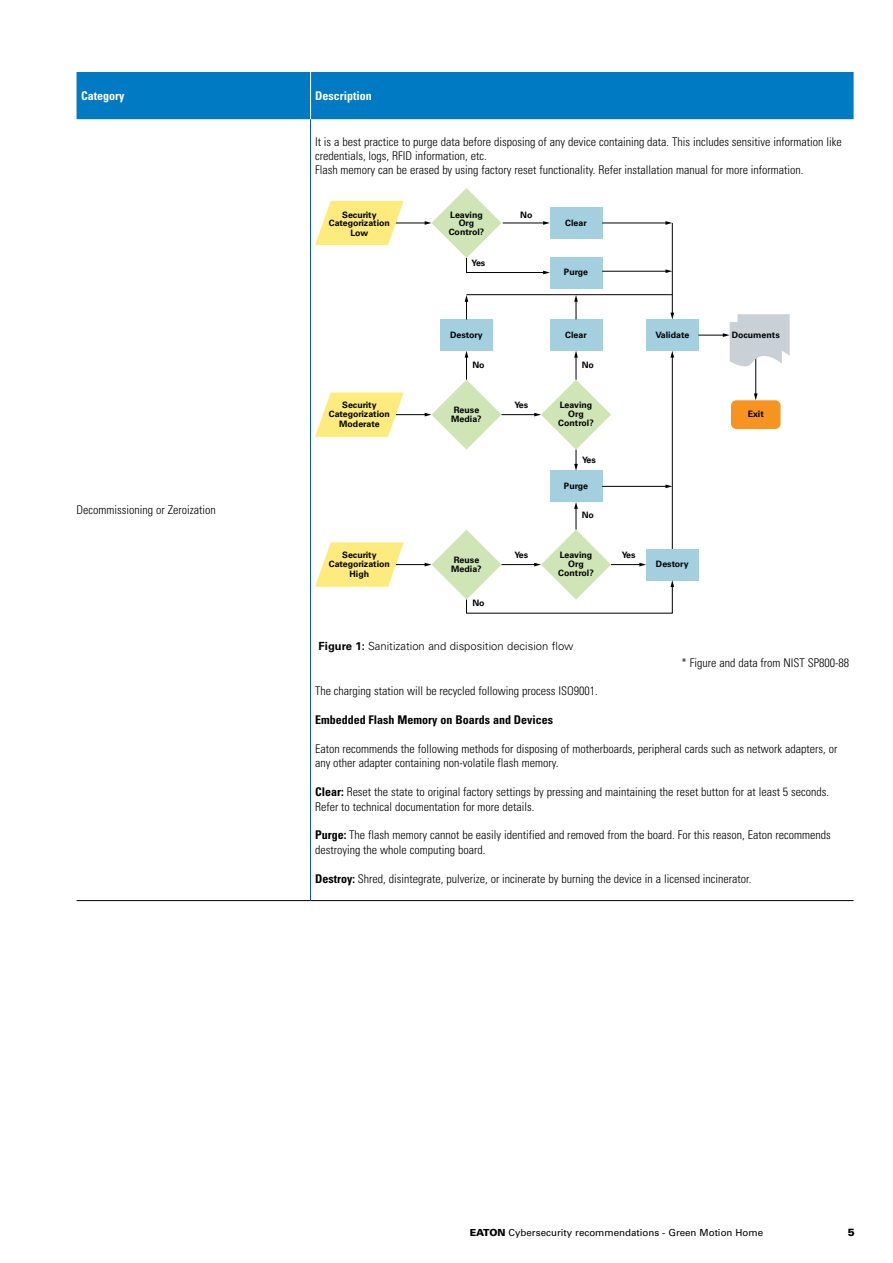
<style>
.page{position:relative;width:893px;height:1263px;background:#fff}
.page>*{position:absolute;margin:0;border:0;box-sizing:border-box;transform-origin:0 0}
.t1{font:300 condensed 12px/14.4px "Univers LT Std";color:#000}
.t2{font:700 condensed 12px "Univers LT Std";color:#000}
.t3{font:700 condensed 12px "Univers LT Std";color:#fff}
.t4{font:300 11.25px "Univers LT Std";color:#000}
.t5{font:900 10.5px "Univers LT Std";color:#000}
.t6{font:9.75px "Univers LT Std";color:#000}
.t7{font:700 8.85px/8.9px "Univers LT Std";color:#010101;text-align:center}
.s1{font-weight:700}
.s2{font-weight:900}
</style>
<div class="page">
<div style="left:77px;top:72px;width:777px;height:47px;background:#007ac2"></div>
<hr style="left:77px;top:900px;width:234px;height:1px;background:#000">
<hr style="left:311px;top:900px;width:543px;height:1px;background:#000">
<hr style="left:310px;top:119px;width:1px;height:781px;background:#005288">
<hr style="left:310px;top:72px;width:1px;height:47px;background:#fff">
<hr style="left:395px;top:564px;width:31px;height:1px;background:#010101">
<hr style="left:395px;top:414px;width:31px;height:1px;background:#010101">
<hr style="left:395px;top:223px;width:31px;height:1px;background:#010101">
<hr style="left:755px;top:356px;width:1px;height:39px;background:#010101">
<svg style="left:754px;top:393px;width:4px;height:7px"></svg>
<svg style="left:315px;top:201px;width:89px;height:44px"></svg>
<svg style="left:315px;top:392px;width:89px;height:45px"></svg>
<svg style="left:315px;top:542px;width:89px;height:45px"></svg>
<div style="left:550px;top:207px;width:52px;height:32px;background:#a3cfdf"></div>
<div style="left:550px;top:257px;width:52px;height:31px;background:#a3cfdf"></div>
<div style="left:550px;top:319px;width:52px;height:32px;background:#a3cfdf"></div>
<div style="left:646px;top:319px;width:52px;height:32px;background:#a3cfdf"></div>
<div style="left:646px;top:549px;width:52px;height:31px;background:#a3cfdf"></div>
<div style="left:550px;top:471px;width:52px;height:31px;background:#a3cfdf"></div>
<div style="left:440px;top:319px;width:53px;height:32px;background:#a3cfdf"></div>
<div style="left:731px;top:400px;width:49px;height:29px;background:#f79320;border-radius:5px"></div>
<hr style="left:602px;top:223px;width:65px;height:1px;background:#010101">
<svg style="left:665px;top:221px;width:7px;height:4px"></svg>
<hr style="left:602px;top:271px;width:65px;height:1px;background:#010101">
<svg style="left:665px;top:269px;width:7px;height:4px"></svg>
<hr style="left:602px;top:486px;width:65px;height:1px;background:#010101">
<svg style="left:665px;top:484px;width:7px;height:4px"></svg>
<hr style="left:501px;top:414px;width:34px;height:1px;background:#010101">
<svg style="left:425px;top:188px;width:125px;height:86px"></svg>
<hr style="left:672px;top:223px;width:1px;height:91px;background:#010101">
<svg style="left:670px;top:313px;width:4px;height:6px"></svg>
<hr style="left:466px;top:294px;width:206px;height:1px;background:#010101">
<svg style="left:574px;top:295px;width:4px;height:24px"></svg>
<svg style="left:465px;top:295px;width:3px;height:24px"></svg>
<svg style="left:534px;top:351px;width:77px;height:120px"></svg>
<svg style="left:425px;top:351px;width:76px;height:99px"></svg>
<svg style="left:425px;top:502px;width:249px;height:112px"></svg>
<hr style="left:672px;top:356px;width:1px;height:193px;background:#010101">
<svg style="left:670px;top:351px;width:4px;height:7px"></svg>
<svg style="left:698px;top:314px;width:92px;height:52px"></svg>
<p class="t3" style="left:81px;top:89px;width:45px">Category</p>
<p class="t3" style="left:315px;top:89px;width:58px">Description</p>
<p class="t1" style="left:315px;top:134px;width:528px">It is a best practice to purge data before disposing of any device containing data. This includes sensitive information like credentials, logs, RFID information, etc.<br>Flash memory can be erased by using factory reset functionality. Refer installation manual for more information.</p>
<p class="t7" style="left:329px;top:210px;width:63px">Security<br>Categorization</p>
<p class="t7" style="left:350px;top:229px;width:19px">Low</p>
<p class="t7" style="left:520px;top:210px;width:14px">No</p>
<p class="t7" style="left:449px;top:210px;width:37px">Leaving<br>Org<br>Control?</p>
<p class="t7" style="left:565px;top:218px;width:23px">Clear</p>
<p class="t1" style="left:77px;top:503px;width:141px">Decommissioning or Zeroization</p>
<p class="t7" style="left:329px;top:400px;width:63px">Security<br>Categorization</p>
<p class="t7" style="left:339px;top:419px;width:42px">Moderate</p>
<p class="t7" style="left:329px;top:550px;width:63px">Security<br>Categorization</p>
<p class="t7" style="left:350px;top:569px;width:21px">High</p>
<p class="t7" style="left:472px;top:259px;width:15px">Yes</p>
<p class="t7" style="left:450px;top:330px;width:34px">Destory</p>
<p class="t7" style="left:472px;top:360px;width:14px">No</p>
<p class="t7" style="left:451px;top:405px;width:32px;text-align:left">Reuse<br>Media?</p>
<p class="t7" style="left:451px;top:555px;width:32px;text-align:left">Reuse<br>Media?</p>
<p class="t7" style="left:472px;top:598px;width:14px">No</p>
<p class="t7" style="left:564px;top:268px;width:26px">Purge</p>
<p class="t7" style="left:565px;top:330px;width:23px">Clear</p>
<p class="t7" style="left:655px;top:330px;width:35px">Validate</p>
<p class="t7" style="left:732px;top:330px;width:50px">Documents</p>
<p class="t7" style="left:514px;top:400px;width:15px">Yes</p>
<p class="t7" style="left:582px;top:360px;width:14px">No</p>
<p class="t7" style="left:558px;top:401px;width:37px">Leaving<br>Org<br>Control?</p>
<p class="t7" style="left:582px;top:455px;width:15px">Yes</p>
<p class="t7" style="left:564px;top:481px;width:26px">Purge</p>
<p class="t7" style="left:582px;top:511px;width:14px">No</p>
<p class="t7" style="left:558px;top:551px;width:37px">Leaving<br>Org<br>Control?</p>
<p class="t7" style="left:514px;top:551px;width:15px">Yes</p>
<p class="t7" style="left:622px;top:551px;width:15px">Yes</p>
<p class="t7" style="left:656px;top:560px;width:34px">Destory</p>
<p class="t7" style="left:748px;top:410px;width:18px">Exit</p>
<p class="t4" style="left:319px;top:639px;width:256px"><span class="s1">Figure 1:</span> Sanitization and disposition decision flow</p>
<p class="t1" style="left:682px;top:655px;width:169px">* Figure and data from NIST SP800-88</p>
<p class="t1" style="left:315px;top:684px;width:284px">The charging station will be recycled following process ISO9001.</p>
<p class="t2" style="left:315px;top:712px;width:240px">Embedded Flash Memory on Boards and Devices</p>
<p class="t1" style="left:315px;top:741px;width:524px">Eaton recommends the following methods for disposing of motherboards, peripheral cards such as network adapters, or any other adapter containing non-volatile flash memory.</p>
<p class="t1" style="left:315px;top:785px;width:516px"><span class="s1">Clear:</span> Reset the state to original factory settings by pressing and maintaining the reset button for at least 5 seconds.<br>Refer to technical documentation for more details.</p>
<p class="t1" style="left:315px;top:828px;width:517px"><span class="s1">Purge:</span> The flash memory cannot be easily identified and removed from the board. For this reason, Eaton recommends destroying the whole computing board.</p>
<p class="t1" style="left:315px;top:871px;width:438px"><span class="s1">Destroy:</span> Shred, disintegrate, pulverize, or incinerate by burning the device in a licensed incinerator.</p>
<p class="t6" style="left:470px;top:1227px;width:295px"><span class="s2">EATON</span> Cybersecurity recommendations - Green Motion Home</p>
<p class="t5" style="left:848px;top:1225px;width:9px">5</p>
</div>
